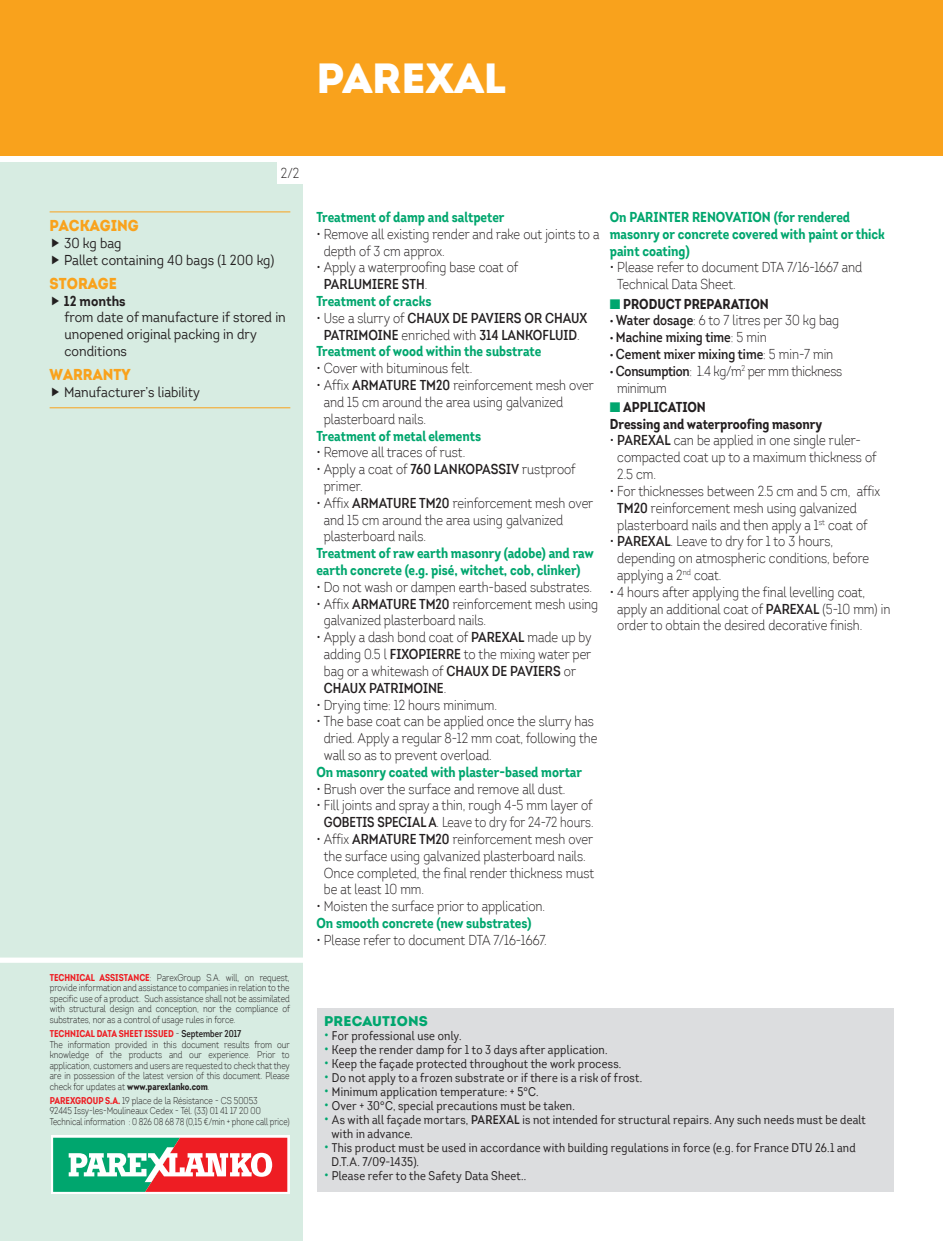
<style>
.page{position:relative;width:943px;height:1241px;background:#fff}
.page>*{position:absolute;margin:0;border:0;box-sizing:border-box;transform-origin:0 0}
.t1{font:900 42px "Intro";color:#fff}
.t2{font:900 15.75px "Intro";color:#f9a21c;scale:.9 1}
.t3{font:300 14px/16.8px "Intro Cond";color:#231f20}
.t4{font:700 14px/16.8px "Intro Cond";color:#00a66e}
.t5{font:600 14px "Intro Cond";color:#231f20}
.t6{font:14px/16.8px "Intro";color:#231f20;scale:.9 1}
.t7{font:700 14px/16.8px "Intro Cond";color:#231f20}
.t8{font:300 14px/16.8px "Intro Cond";letter-spacing:-.02em;color:#231f20}
.t9{font:900 14px "Intro";color:#00a66e}
.t10{font:700 14px "Intro";color:#231f20;scale:.9 1}
.t11{font:12.25px/14px "Intro Cond";letter-spacing:.02em;color:#231f20}
.t12{font:300 9.62px/10.5px "Intro Cond";color:#231f20;scale:.96 1}
.s1{font-weight:700;color:#ee1d23}
.s2{font-weight:600}
.s3{font-weight:700}
.s4{font-weight:300}
.s5{color:#00a66e}
.s6{font-weight:600;font-size:10.5px}
.s7{font-size:10.5px}
.s8{font-size:14px;color:#00a66e}
</style>
<div class="page">
<div style="left:0;top:163px;width:303px;height:1077px;background:#d7ece2"></div>
<div style="left:0;top:0;width:943px;height:156px;background:#f9a21c"></div>
<svg style="left:51px;top:1135px;width:238px;height:58px"></svg>
<svg style="left:53px;top:1137px;width:234px;height:54px;background:#a18877"></svg>
<div style="left:0;top:957px;width:305px;height:5px;background:#fff"></div>
<div style="left:277px;top:162px;width:26px;height:22px;background:#fff"></div>
<div style="left:316px;top:1008px;width:577px;height:183px;background:#dcdddf"></div>
<hr style="left:50px;top:211px;width:240px;height:1px;background:#f9a21c">
<hr style="left:50px;top:407px;width:240px;height:1px;background:#f9a21c">
<h1 class="t1" style="left:316px;top:51px;width:187px">PAREXAL</h1>
<p class="t3" style="left:281px;top:165px;width:20px">2/2</p>
<p class="t2" style="left:50px;top:215px;width:100px">PACKAGING</p>
<p class="t6" style="left:64px;top:235px;width:235px">30 kg bag<br>Pallet containing 40 bags (1 200 kg)</p>
<p class="t2" style="left:50px;top:273px;width:76px">STORAGE</p>
<p class="t10" style="left:64px;top:292px;width:70px">12 months</p>
<p class="t6" style="left:64px;top:309px;width:247px">from date of manufacture if stored in unopened original packing in dry conditions</p>
<p class="t2" style="left:50px;top:364px;width:91px">WARRANTY</p>
<p class="t6" style="left:64px;top:383px;width:152px">Manufacturer’s liability</p>
<p class="t12" style="left:50px;top:972px;width:252px;text-align:justify"><span class="s1">TECHNICAL ASSISTANCE</span>: ParexGroup S.A. will, on request, provide information and assistance to companies in relation to the specific use of a product. Such assistance shall not be assimilated with structural design and conception, nor the compliance of substrates, nor as a control of usage rules in force.</p>
<p class="t12" style="left:50px;top:1028px;width:252px"><span class="s1">TECHNICAL DATA SHEET ISSUED</span> - <span class="s2">September 2017<br></span>The information provided in this document results from our knowledge of the products and our experience. Prior to application, customers and users are requested to check that they are in possession of the latest version of this document. Please check for updates at <span class="s3">www.parexlanko.com</span>.</p>
<p class="t12" style="left:50px;top:1094px;width:251px"><span class="s1">PAREXGROUP S.A.</span> 19 place de la Résistance - CS 50053<br>92445 Issy-les-Moulineaux Cedex - Tél. (33) 01 41 17 20 00<br>Technical information : 0 826 08 68 78 (0,15 €/min + phone call price)</p>
<p class="t4" style="left:316px;top:208px;width:190px">Treatment of damp and saltpeter</p>
<p class="t3" style="left:324px;top:225px;width:277px;text-indent:-7px">• Remove all existing render and rake out joints to a depth of 3 cm approx.</p>
<p class="t3" style="left:316px;top:259px;width:203px">• Apply a waterproofing base coat of</p>
<p class="t5" style="left:324px;top:275px;width:105px">PARLUMIERE STH<span class="s4">.</span></p>
<p class="t4" style="left:316px;top:292px;width:117px">Treatment of cracks</p>
<p class="t5" style="left:316px;top:309px;width:272px"><span class="s4">• Use a slurry of</span> CHAUX DE PAVIERS or CHAUX</p>
<p class="t5" style="left:324px;top:326px;width:257px">PATRIMOINE <span class="s4">enriched with</span> 314 LANKOFLUID<span class="s4">.</span></p>
<p class="t4" style="left:316px;top:343px;width:226px">Treatment of wood within the substrate</p>
<p class="t3" style="left:316px;top:360px;width:157px">• Cover with bituminous felt.</p>
<p class="t3" style="left:324px;top:376px;width:271px;text-indent:-7px">• Affix <span class="s2">ARMATURE TM20</span> reinforcement mesh over and 15 cm around the area using galvanized plasterboard nails.</p>
<p class="t4" style="left:316px;top:427px;width:166px">Treatment of metal elements</p>
<p class="t3" style="left:316px;top:444px;width:150px">• Remove all traces of rust.</p>
<p class="t3" style="left:324px;top:460px;width:253px;text-indent:-7px">• Apply a coat of <span class="s2">760 LANKOPASSIV</span> rustproof primer.</p>
<p class="t3" style="left:324px;top:494px;width:271px;text-indent:-7px">• Affix <span class="s2">ARMATURE TM20</span> reinforcement mesh over and 15 cm around the area using galvanized plasterboard nails.</p>
<p class="t4" style="left:316px;top:544px;width:279px">Treatment of raw earth masonry (adobe) and raw earth concrete (e.g. pisé, witchet, cob, clinker)</p>
<p class="t3" style="left:316px;top:578px;width:277px">• Do not wash or dampen earth-based substrates.</p>
<p class="t3" style="left:324px;top:595px;width:276px;text-indent:-7px">• Affix <span class="s2">ARMATURE TM20</span> reinforcement mesh using galvanized plasterboard nails.</p>
<p class="t3" style="left:324px;top:628px;width:269px;text-indent:-7px">• Apply a dash bond coat of <span class="s2">PAREXAL</span> made up by adding 0.5 l <span class="s2">FIXOPIERRE</span> to the mixing water per bag or a whitewash of <span class="s2">CHAUX DE PAVIERS</span> or <span class="s2">CHAUX PATRIMOINE</span>.</p>
<p class="t3" style="left:316px;top:696px;width:182px">• Drying time: 12 hours minimum.</p>
<p class="t3" style="left:324px;top:712px;width:275px;text-indent:-7px">• The base coat can be applied once the slurry has dried. Apply a regular 8-12 mm coat, following the wall so as to prevent overload.</p>
<p class="t4" style="left:316px;top:763px;width:267px">On masonry coated with plaster-based mortar</p>
<p class="t3" style="left:316px;top:780px;width:250px">• Brush over the surface and remove all dust.</p>
<p class="t3" style="left:316px;top:796px;width:279px;text-align:center">• Fill joints and spray a thin, rough 4-5 mm layer of<br><span class="s2">GOBETIS SPECIAL A</span>. Leave to dry for 24-72 hours.</p>
<p class="t3" style="left:324px;top:830px;width:272px;text-indent:-7px">• Affix <span class="s2">ARMATURE TM20</span> reinforcement mesh over the surface using galvanized plasterboard nails.<br>Once completed, the final render thickness must be at least 10 mm.</p>
<p class="t3" style="left:316px;top:897px;width:230px">• Moisten the surface prior to application.</p>
<p class="t4" style="left:316px;top:914px;width:216px">On smooth concrete (new substrates)</p>
<p class="t3" style="left:316px;top:931px;width:232px">• Please refer to document DTA 7/16-1667.</p>
<p class="t4" style="left:610px;top:208px;width:277px;text-indent:152px">N (for rendered masonry or concrete covered with paint or thick paint coating)</p>
<p class="t3" style="left:617px;top:259px;width:246px;text-indent:-7px">• Please refer to document DTA 7/16-1667 and<br>Technical Data Sheet.</p>
<p class="t7" style="left:610px;top:295px;width:159px"><span class="s5">■</span> Product preparation</p>
<p class="t3" style="left:610px;top:312px;width:231px"><span class="s6">•</span> <span class="s2">Water dosage</span>: 6 to 7 litres per 30 kg bag</p>
<p class="t5" style="left:610px;top:328px;width:158px"><span class="s7">•</span> Machine mixing time<span class="s4">: 5 min</span></p>
<p class="t5" style="left:610px;top:345px;width:225px"><span class="s7">•</span> Cement mixer mixing time<span class="s4">: 5 min-7 min</span></p>
<p class="t8" style="left:617px;top:362px;width:226px;text-indent:-7px"><span class="s6">•</span> <span class="s2">Consumption</span>: 1.4 kg/m<sup>2</sup> per mm thickness minimum</p>
<p class="t7" style="left:610px;top:398px;width:67px"><span class="s5">■</span> APPLICATIO</p>
<p class="t4" style="left:610px;top:208px;width:132px">On PARINTER RENOVATIO</p>
<p class="t7" style="left:610px;top:398px;width:214px;text-indent:87px">N<br>Dressing and waterproofing masonry</p>
<p class="t3" style="left:617px;top:432px;width:261px;text-indent:-7px">• <span class="s2">PAREXAL</span> can be applied in one single ruler&shy;compacted coat up to a maximum thickness of<br>2.5 cm.</p>
<p class="t3" style="left:617px;top:482px;width:264px;text-indent:-7px">• For thicknesses between 2.5 cm and 5 cm, affix<br><span class="s2">TM20</span> reinforcement mesh using galvanized plasterboard nails and then apply a 1<sup>st</sup> coat of</p>
<p class="t3" style="left:617px;top:533px;width:253px;text-indent:-7px">• <span class="s2">PAREXAL</span>. Leave to dry for 1 to 3 hours, depending on atmospheric conditions, before applying a 2<sup>nd</sup> coat.</p>
<p class="t3" style="left:617px;top:583px;width:274px;text-indent:-7px">• 4 hours after applying the final levelling coat, apply an additional coat of <span class="s2">PAREXAL</span> (5-10 mm) in order to obtain the desired decorative finish.</p>
<p class="t9" style="left:324px;top:1011px;width:39px">PRECAUTIONS</p>
<p class="t11" style="left:324px;top:1028px;width:139px"><span class="s8">•</span> For professional use only.</p>
<p class="t11" style="left:324px;top:1042px;width:285px"><span class="s8">•</span> Keep the render damp for 1 to 3 days after application.</p>
<p class="t11" style="left:324px;top:1056px;width:299px"><span class="s8">•</span> Keep the façade protected throughout the work process.</p>
<p class="t11" style="left:324px;top:1070px;width:320px"><span class="s8">•</span> Do not apply to a frozen substrate or if there is a risk of frost.</p>
<p class="t11" style="left:324px;top:1084px;width:216px"><span class="s8">•</span> Minimum application temperature: + 5°C.</p>
<p class="t11" style="left:324px;top:1098px;width:252px"><span class="s8">•</span> Over + 30°C, special precautions must be taken.</p>
<p class="t11" style="left:331px;top:1112px;width:535px;text-indent:-7px"><span class="s8">•</span> As with all façade mortars, <span class="s2">PAREXAL</span> is not intended for structural repairs. Any such needs must be dealt with in advance.</p>
<p class="t11" style="left:331px;top:1140px;width:526px;text-indent:-7px"><span class="s8">•</span> This product must be used in accordance with building regulations in force (e.g. for France DTU 26.1 and<br>D.T.A. 7/09-1435).</p>
<p class="t11" style="left:324px;top:1168px;width:204px"><span class="s8">•</span> Please refer to the Safety Data Sheet..</p>
</div>
